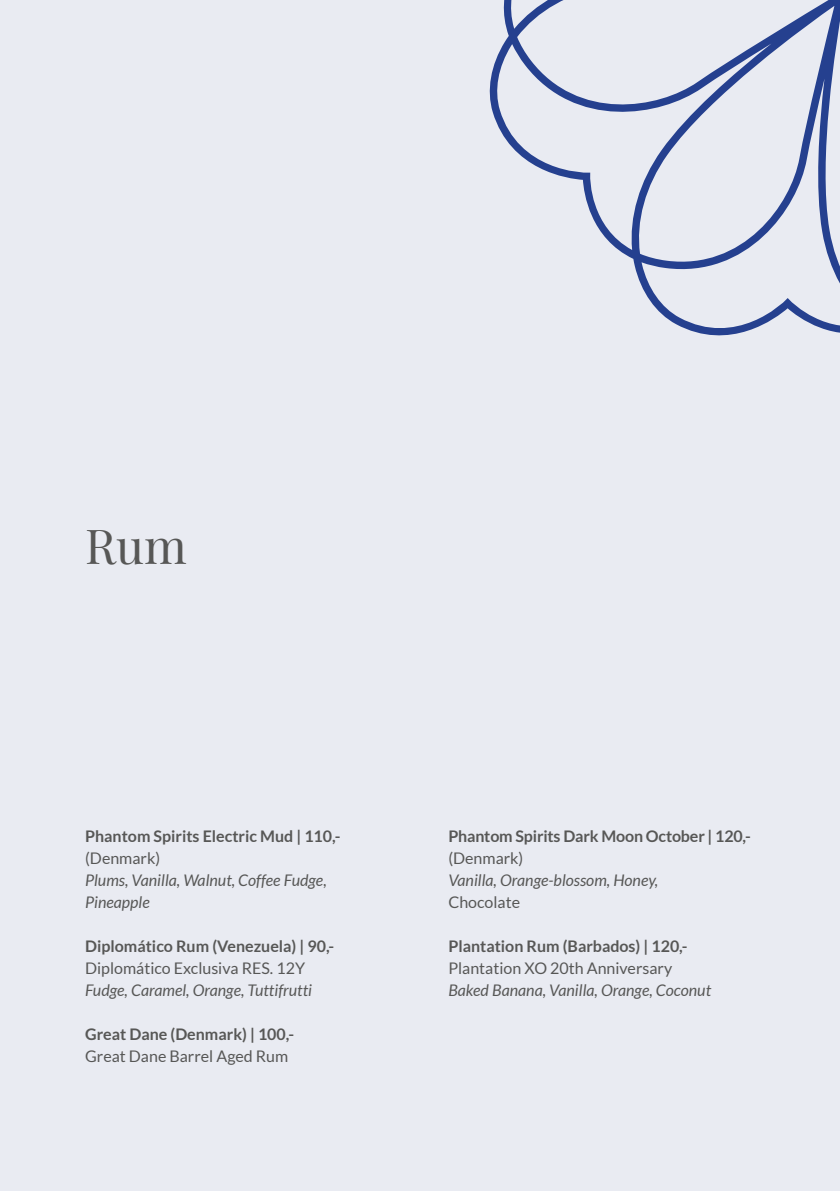
<style>
.page{position:relative;width:840px;height:1191px;background:#fff}
.page>*{position:absolute;margin:0;border:0;box-sizing:border-box;transform-origin:0 0}
.Rubrikker{font:48px "Playfair Display";color:#575756}
.Brød_rubrikker{font:700 16px "Lato";color:#575756}
.brød_italic{font:italic 16px/22px "Lato";color:#575756}
.Brød{font:16px "Lato";color:#575756}
</style>
<div class="page">
<div style="left:0;top:0;width:839px;height:1191px;background:#e9ebf2"></div>
<svg style="left:489px;top:0;width:350px;height:336px"></svg>
<p class="Rubrikker" style="left:85px;top:508px;width:103px">Rum</p>
<p class="Brød_rubrikker" style="left:85px;top:827px;width:257px">Phantom Spirits Electric Mud | 110,-</p>
<p class="Brød" style="left:85px;top:849px;width:77px">(Denmark)</p>
<p class="brød_italic" style="left:85px;top:870px;width:243px">Plums, Vanilla, Walnut, Coffee Fudge,<br>Pineapple</p>
<p class="Brød_rubrikker" style="left:85px;top:937px;width:250px">Diplomático Rum (Venezuela) | 90,-</p>
<p class="Brød" style="left:85px;top:959px;width:221px">Diplomático Exclusiva RES. 12Y</p>
<p class="brød_italic" style="left:85px;top:980px;width:228px">Fudge, Caramel, Orange, Tuttifrutti</p>
<p class="Brød_rubrikker" style="left:85px;top:1025px;width:210px">Great Dane (Denmark) | 100,-</p>
<p class="Brød" style="left:85px;top:1047px;width:205px">Great Dane Barrel Aged Rum</p>
<p class="Brød_rubrikker" style="left:448px;top:827px;width:304px">Phantom Spirits Dark Moon October | 120,-</p>
<p class="Brød" style="left:448px;top:849px;width:77px">(Denmark)</p>
<p class="brød_italic" style="left:448px;top:870px;width:211px">Vanilla, Orange-blossom, Honey,</p>
<p class="Brød" style="left:448px;top:893px;width:73px">Chocolate</p>
<p class="Brød_rubrikker" style="left:448px;top:937px;width:241px">Plantation Rum (Barbados) | 120,-</p>
<p class="Brød" style="left:448px;top:959px;width:225px">Plantation XO 20th Anniversary</p>
<p class="brød_italic" style="left:448px;top:980px;width:264px">Baked Banana, Vanilla, Orange, Coconut</p>
</div>
